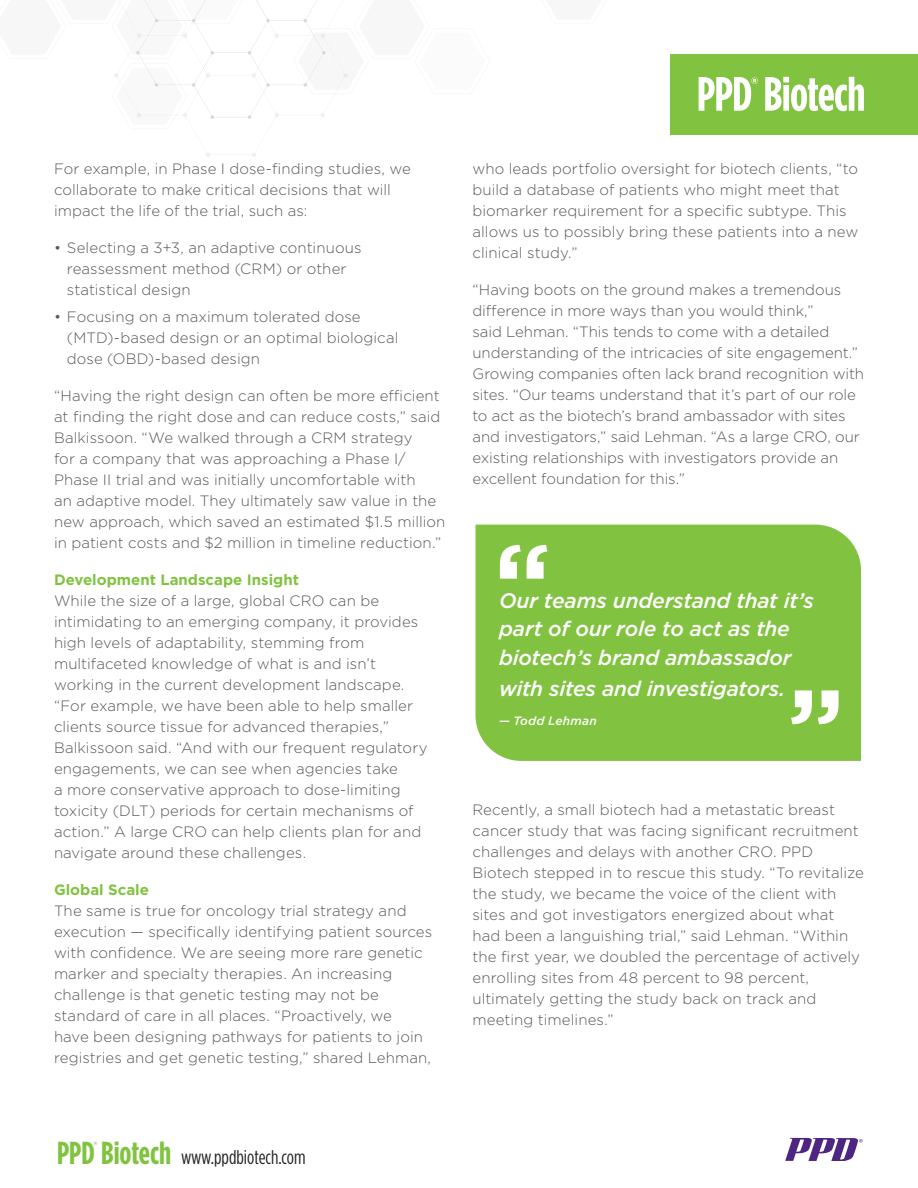
<style>
.page{position:relative;width:918px;height:1188px;background:#fff}
.page>*{position:absolute;margin:0;border:0;box-sizing:border-box;transform-origin:0 0}
.t1{font:700 105px "Gotham";color:#fff}
.t2{font:700 31.8px "Gotham Condensed";color:#81c340}
.t3{font:italic 500 21px/28.5px "Gotham";letter-spacing:-.01em;color:#fff}
.t4{font:19.65px "Gotham Condensed";color:#231f20}
.body_text{font:300 15px/21px "Gotham";color:#57585a}
.Subhead_3{font:700 15px "Gotham";color:#81c340}
.t5{font:italic 500 12px "Gotham";letter-spacing:.02em;color:#fff}
.t6{font:10.5px "Gotham";color:#82bb27}
.s1{font-weight:700;font-size:31.8px;color:#81c340}
</style>
<div class="page">
<svg style="left:785px;top:1138px;width:78px;height:23px"></svg>
<svg style="left:114px;top:0;width:234px;height:119px"></svg>
<div style="left:670px;top:54px;width:248px;height:80px;background:#81c340"></div>
<svg style="left:699px;top:77px;width:59px;height:34px"></svg>
<svg style="left:765px;top:77px;width:99px;height:34px"></svg>
<div style="left:475px;top:524px;width:386px;height:237px;background:#81c340"></div>
<p class="body_text" style="left:54px;top:158px;width:358px">For example, in Phase I dose-finding studies, we collaborate to make critical decisions that will impact the life of the trial, such as:</p>
<p class="body_text" style="left:67px;top:237px;width:296px;text-indent:-13px">• Selecting a 3+3, an adaptive continuous reassessment method (CRM) or other statistical design</p>
<p class="body_text" style="left:67px;top:305px;width:333px;text-indent:-13px">• Focusing on a maximum tolerated dose (MTD)-based design or an optimal biological dose (OBD)-based design</p>
<p class="body_text" style="left:54px;top:385px;width:393px">“Having the right design can often be more efficient at finding the right dose and can reduce costs,” said Balkissoon. “We walked through a CRM strategy<br>for a company that was approaching a Phase I/ Phase II trial and was initially uncomfortable with<br>an adaptive model. They ultimately saw value in the new approach, which saved an estimated $1.5 million in patient costs and $2 million in timeline reduction.”</p>
<p class="Subhead_3" style="left:54px;top:570px;width:246px">Development Landscape Insight</p>
<p class="body_text" style="left:54px;top:590px;width:375px">While the size of a large, global CRO can be intimidating to an emerging company, it provides high levels of adaptability, stemming from multifaceted knowledge of what is and isn’t working in the current development landscape. “For example, we have been able to help smaller clients source tissue for advanced therapies,” Balkissoon said. “And with our frequent regulatory engagements, we can see when agencies take<br>a more conservative approach to dose-limiting toxicity (DLT) periods for certain mechanisms of action.” A large CRO can help clients plan for and navigate around these challenges.</p>
<p class="Subhead_3" style="left:54px;top:880px;width:97px">Global Scale</p>
<p class="body_text" style="left:54px;top:900px;width:380px">The same is true for oncology trial strategy and execution — specifically identifying patient sources with confidence. We are seeing more rare genetic marker and specialty therapies. An increasing challenge is that genetic testing may not be standard of care in all places. “Proactively, we<br>have been designing pathways for patients to join registries and get genetic testing,” shared Lehman,</p>
<p class="body_text" style="left:472px;top:158px;width:387px">who leads portfolio oversight for biotech clients, “to build a database of patients who might meet that biomarker requirement for a specific subtype. This allows us to possibly bring these patients into a new clinical study.”</p>
<p class="body_text" style="left:472px;top:279px;width:393px">“Having boots on the ground makes a tremendous difference in more ways than you would think,”<br>said Lehman. “This tends to come with a detailed understanding of the intricacies of site engagement.” Growing companies often lack brand recognition with sites. “Our teams understand that it’s part of our role to act as the biotech’s brand ambassador with sites and investigators,” said Lehman. “As a large CRO, our existing relationships with investigators provide an excellent foundation for this.”</p>
<p class="t1" style="left:494px;top:512px;width:58px">“</p>
<p class="t3" style="left:499px;top:586px;width:316px">Our teams understand that it’s part of our role to act as the biotech’s brand ambassador</p>
<p class="t3" style="left:499px;top:674px;width:288px">with sites and investigators.</p>
<p class="t5" style="left:499px;top:713px;width:99px">— Todd Lehman</p>
<p class="t1" style="left:788px;top:657px;width:58px">”</p>
<p class="body_text" style="left:472px;top:799px;width:393px">Recently, a small biotech had a metastatic breast cancer study that was facing significant recruitment challenges and delays with another CRO. PPD Biotech stepped in to rescue this study. “To revitalize the study, we became the voice of the client with sites and got investigators energized about what had been a languishing trial,” said Lehman. “Within the first year, we doubled the percentage of actively enrolling sites from 48 percent to 98 percent, ultimately getting the study back on track and meeting timelines.”</p>
<h2 class="t2" style="left:57px;top:1134px;width:39px">PPD</h2>
<p class="t6" style="left:94px;top:1139px;width:6px">®</p>
<h3 class="t4" style="left:101px;top:1146px;width:206px"><span class="s1">Biotech</span> www.ppdbiotech.com</h3>
</div>
